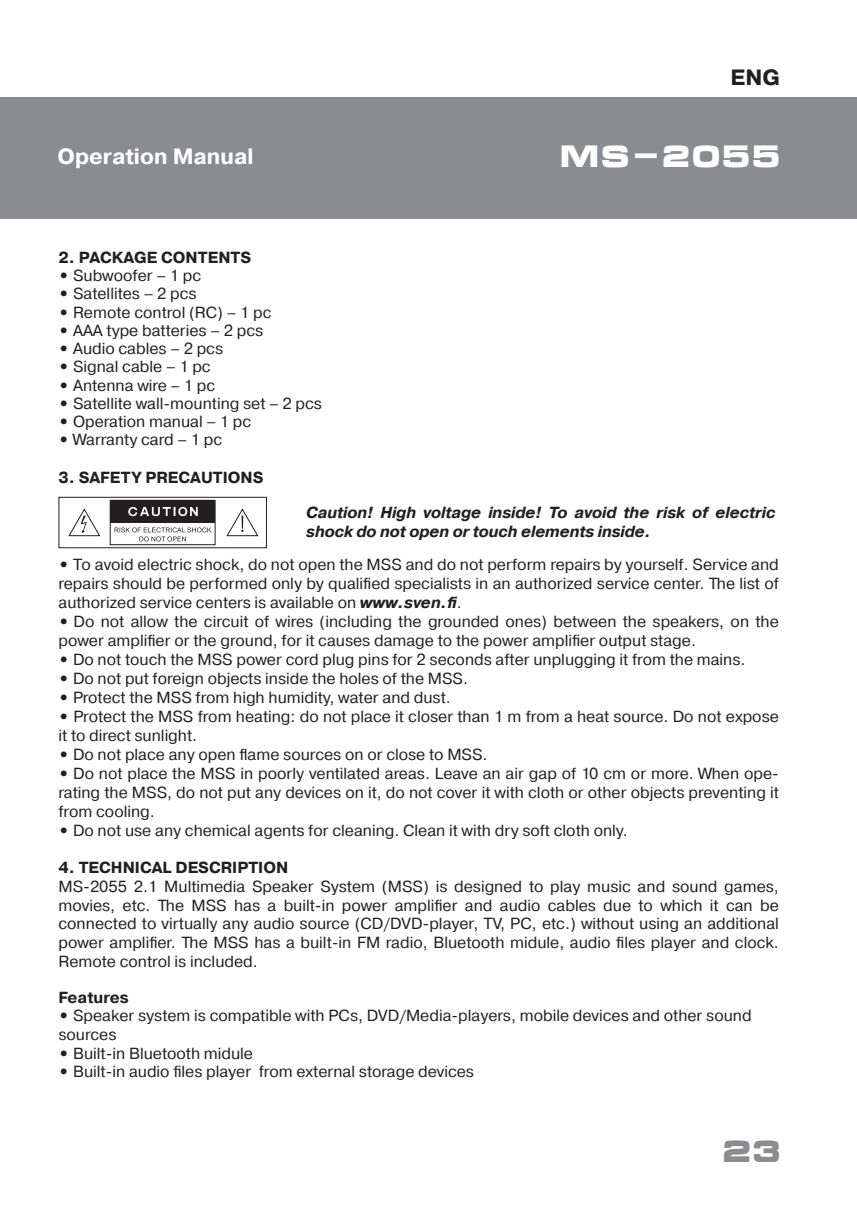
<style>
.page{position:relative;width:857px;height:1225px;background:#fff}
.page>*{position:absolute;margin:0;border:0;box-sizing:border-box;transform-origin:0 0}
.t1{font:700 30px "Micra";letter-spacing:-.01em;color:#fff}
.t2{font:700 30px "Micra";color:#8a8c8f}
.t3{font:700 22px "Pragmatica";color:#fff}
.t4{font:700 22px "Pragmatica";color:#231f20}
.t5{font:16px/19px "Pragmatica";color:#231f20;text-align:justify}
.t6{font:italic 700 16px/19.2px "Pragmatica";letter-spacing:-.005em;color:#231f20}
.t7{font:700 16px "Pragmatica";color:#231f20}
.s1{font-weight:700}
.s2{font-weight:700;font-style:italic}
</style>
<div class="page">
<div style="left:0;top:97px;width:856px;height:121px;background:#8a8c8f"></div>
<div style="left:58px;top:497px;width:209px;height:51px;border:1px solid #231f20"></div>
<div style="left:110px;top:500px;width:105px;height:45px;border:1px solid #231f20"></div>
<div style="left:110px;top:500px;width:105px;height:23px;background:#231f20"></div>
<svg style="left:128px;top:507px;width:70px;height:9px"></svg>
<svg style="left:114px;top:527px;width:97px;height:14px"></svg>
<svg style="left:68px;top:509px;width:32px;height:27px"></svg>
<svg style="left:226px;top:509px;width:32px;height:27px"></svg>
<h2 class="t3" style="left:57px;top:142px;width:197px">Operation Manual</h2>
<p class="t7" style="left:58px;top:247px;width:194px">2. PACKAGE CONTENTS</p>
<p class="t5" style="left:58px;top:266px;width:144px"><span class="s1">•</span> Subwoofer – 1 pc</p>
<p class="t5" style="left:58px;top:285px;width:139px"><span class="s1">•</span> Satellites – 2 pcs</p>
<p class="t5" style="left:58px;top:303px;width:214px"><span class="s1">•</span> Remote control (RC) – 1 pc</p>
<p class="t5" style="left:58px;top:321px;width:206px"><span class="s1">•</span> AAA type batteries – 2 pcs</p>
<p class="t5" style="left:58px;top:339px;width:166px"><span class="s1">•</span> Audio cables – 2 pcs</p>
<p class="t5" style="left:58px;top:358px;width:154px"><span class="s1">•</span> Signal cable – 1 pc</p>
<p class="t5" style="left:58px;top:376px;width:158px"><span class="s1">•</span> Antenna wire – 1 pc</p>
<p class="t5" style="left:58px;top:394px;width:265px"><span class="s1">•</span> Satellite wall-mounting set – 2 pcs</p>
<p class="t5" style="left:58px;top:412px;width:194px"><span class="s1">•</span> Operation manual – 1 pc</p>
<p class="t5" style="left:58px;top:430px;width:165px"><span class="s1">•</span> Warranty card – 1 pc</p>
<p class="t7" style="left:58px;top:467px;width:207px">3. SAFETY PRECAUTIONS</p>
<h2 class="t4" style="left:730px;top:63px;width:51px">ENG</h2>
<h1 class="t1" style="left:559px;top:141px;width:223px">MS-2055</h1>
<p class="t6" style="left:306px;top:503px;width:471px">Caution! High voltage inside! To avoid the risk of electric shock do not open or touch elements inside.</p>
<p class="t5" style="left:58px;top:555px;width:722px"><span class="s1">•</span> To avoid electric shock, do not open the MSS and do not perform repairs by yourself. Service and repairs should be performed only by qualified specialists in an authorized service center. The list of authorized service centers is available on <span class="s2">www.sven.fi</span>.</p>
<p class="t5" style="left:58px;top:612px;width:722px"><span class="s1">•</span> Do not allow the circuit of wires (including the grounded ones) between the speakers, on the power amplifier or the ground, for it causes damage to the power amplifier output stage.</p>
<p class="t5" style="left:58px;top:650px;width:688px"><span class="s1">•</span> Do not touch the MSS power cord plug pins for 2 seconds after unplugging it from the mains.</p>
<p class="t5" style="left:58px;top:669px;width:411px"><span class="s1">•</span> Do not put foreign objects inside the holes of the MSS.</p>
<p class="t5" style="left:58px;top:688px;width:394px"><span class="s1">•</span> Protect the MSS from high humidity, water and dust.</p>
<p class="t5" style="left:58px;top:707px;width:722px"><span class="s1">•</span> Protect the MSS from heating: do not place it closer than 1 m from a heat source. Do not expose it to direct sunlight.</p>
<p class="t5" style="left:58px;top:745px;width:430px"><span class="s1">•</span> Do not place any open flame sources on or close to MSS.</p>
<p class="t5" style="left:58px;top:764px;width:722px"><span class="s1">•</span> Do not place the MSS in poorly ventilated areas. Leave an air gap of 10 cm or more. When ope&shy;rating the MSS, do not put any devices on it, do not cover it with cloth or other objects preventing it from cooling.</p>
<p class="t5" style="left:58px;top:821px;width:571px"><span class="s1">•</span> Do not use any chemical agents for cleaning. Clean it with dry soft cloth only.</p>
<p class="t7" style="left:58px;top:857px;width:231px">4. TECHNICAL DESCRIPTION</p>
<p class="t5" style="left:58px;top:877px;width:722px">MS-2055 2.1 Multimedia Speaker System (MSS) is designed to play music and sound games, movies, etc. The MSS has a built-in power amplifier and audio cables due to which it can be connected to virtually any audio source (CD/DVD-player, TV, PC, etc.) without using an additional power amplifier. The MSS has a built-in FM radio, Bluetooth midule, audio files player and clock.<br>Remote control is included.</p>
<p class="t7" style="left:58px;top:987px;width:72px">Features</p>
<p class="t5" style="left:58px;top:1007px;width:695px"><span class="s1">•</span> Speaker system is compatible with PCs, DVD/Media-players, mobile devices and other sound sources</p>
<p class="t5" style="left:58px;top:1044px;width:196px"><span class="s1">•</span> Built-in Bluetooth midule</p>
<p class="t5" style="left:58px;top:1062px;width:417px"><span class="s1">•</span> Built-in audio files player from external storage devices</p>
<h1 class="t2" style="left:721px;top:1135px;width:62px">23</h1>
</div>
